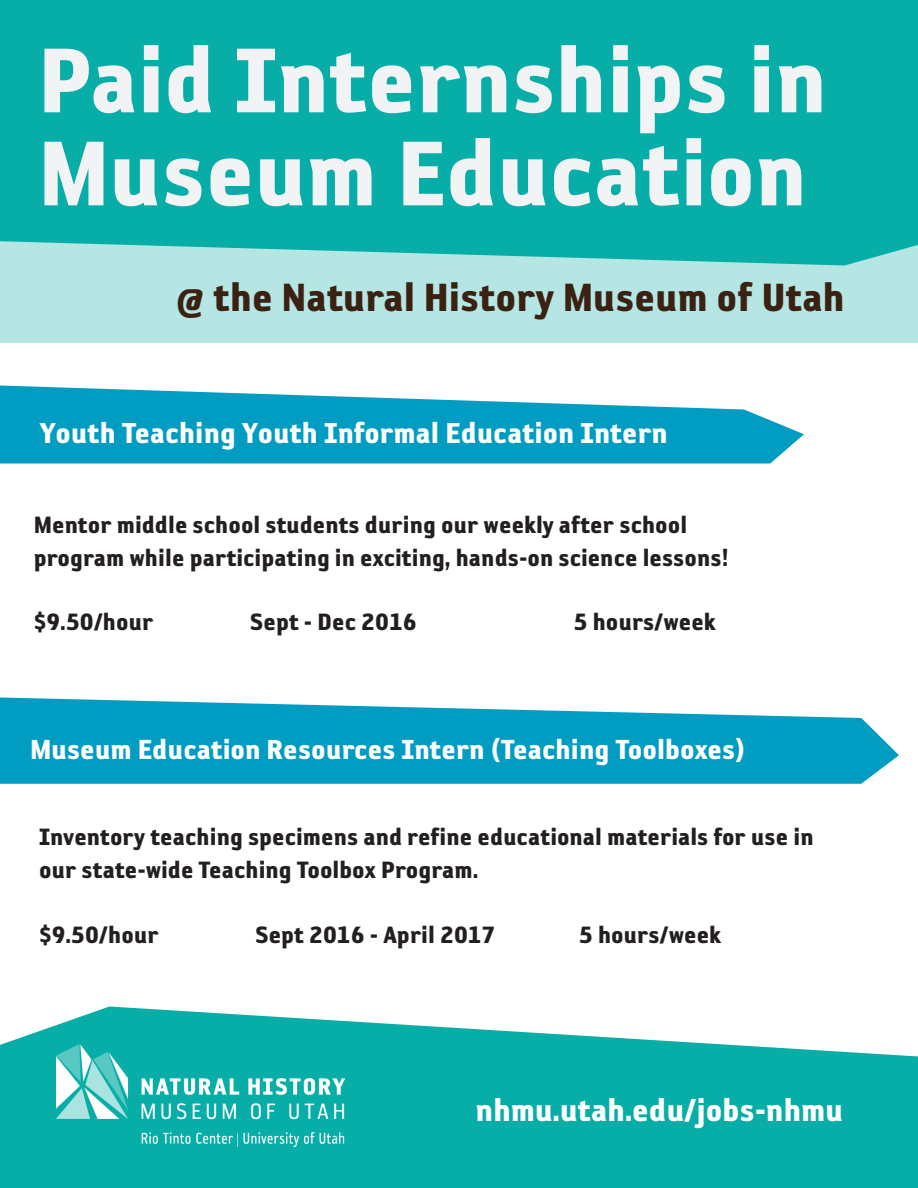
<style>
.page{position:relative;width:918px;height:1188px;background:#fff}
.page>*{position:absolute;margin:0;border:0;box-sizing:border-box;transform-origin:0 0}
.t1{font:105px/93px "Reykjavik One OT D Gauge";letter-spacing:.005em;color:#f2f3f4}
.t2{font:45px "Reykjavik One OT D Gauge";color:#3a2111}
.t3{font:36px "Reykjavik One OT D Gauge";color:#fff}
.t4{font:33px "Reykjavik One OT D Gauge";color:#fff}
.t5{font:31.5px "Reykjavik One OT D Gauge";letter-spacing:.005em;color:#fff}
.t6{font:27px/32.4px "Reykjavik One OT D Gauge";letter-spacing:.005em;color:#231f20}
</style>
<div class="page">
<svg style="left:0;top:698px;width:899px;height:86px;background:#23a9ca"></svg>
<svg style="left:0;top:386px;width:804px;height:77px;fill:#009cc2"></svg>
<div style="left:0;top:240px;width:918px;height:102px;background:#b5e6e4"></div>
<div style="left:0;top:0;width:918px;height:266px;background:#07ada7"></div>
<svg style="left:0;top:1006px;width:918px;height:182px;fill:#07ada7"></svg>
<img style="left:56px;top:1044px;width:289px;height:102px">
<h1 class="t1" style="left:38px;top:33px;width:790px">Paid Internships in<br>Museum Education</h1>
<h2 class="t2" style="left:175px;top:273px;width:671px">@ the Natural History Museum of Utah</h2>
<p class="t4" style="left:40px;top:416px;width:629px">Youth Teaching Youth Informal Education Intern</p>
<p class="t6" style="left:34px;top:509px;width:696px">Mentor middle school students during our weekly after school program while participating in exciting, hands-on science lessons!</p>
<p class="t6" style="left:34px;top:606px;width:121px">$9.50/hour</p>
<p class="t6" style="left:250px;top:606px;width:169px">Sept - Dec 2016</p>
<p class="t6" style="left:574px;top:606px;width:144px">5 hours/week</p>
<p class="t5" style="left:30px;top:732px;width:717px">Museum Education Resources Intern (Teaching Toolboxes)</p>
<p class="t6" style="left:39px;top:821px;width:776px">Inventory teaching specimens and refine educational materials for use in our state-wide Teaching Toolbox Program.</p>
<p class="t6" style="left:39px;top:918px;width:121px">$9.50/hour</p>
<p class="t6" style="left:255px;top:918px;width:242px">Sept 2016 - April 2017</p>
<p class="t6" style="left:579px;top:918px;width:144px">5 hours/week</p>
<h3 class="t3" style="left:476px;top:1090px;width:369px">nhmu.utah.edu/jobs-nhmu</h3>
</div>
